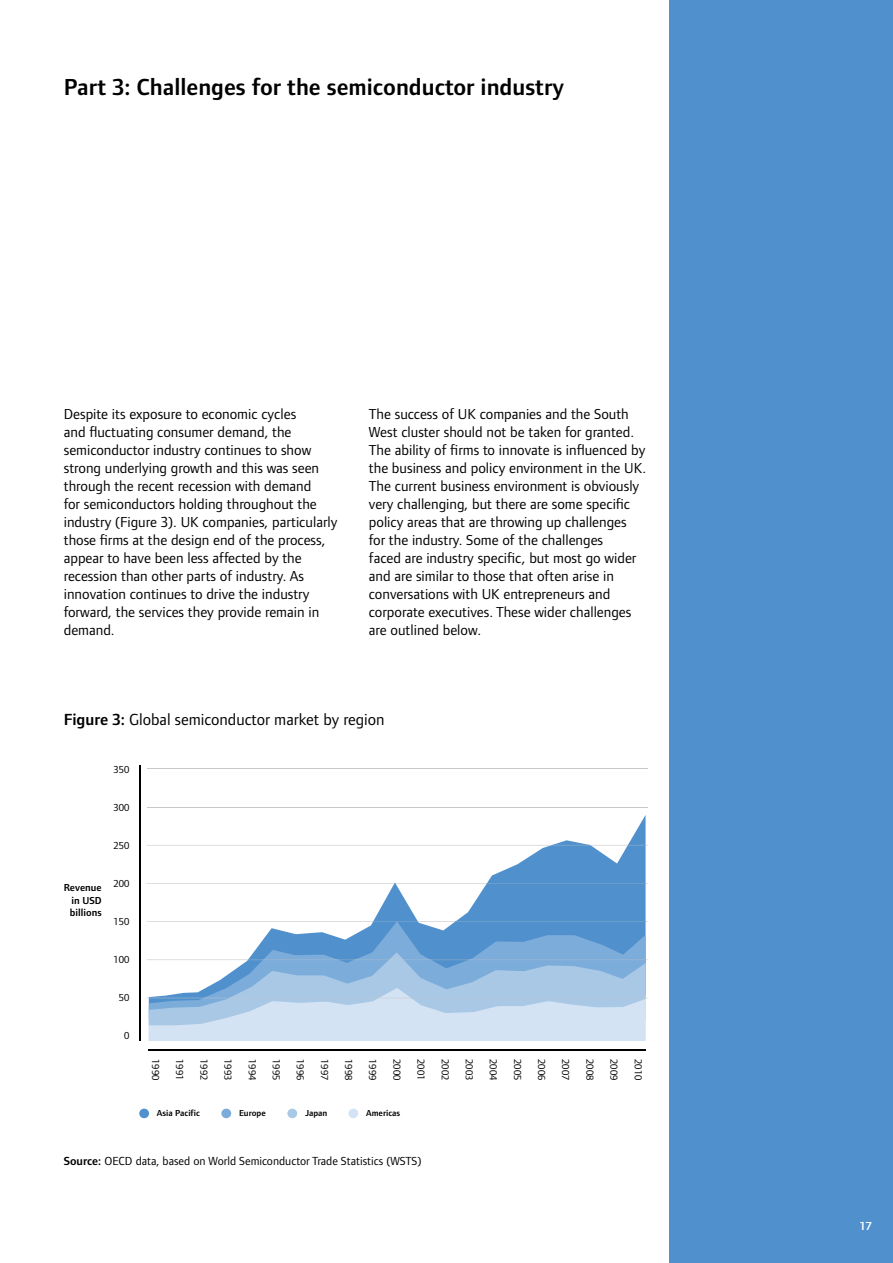
<style>
.page{position:relative;width:893px;height:1263px;background:#fff}
.page>*{position:absolute;margin:0;border:0;box-sizing:border-box;transform-origin:0 0}
.t1{font:600 24px "Foundry Form Sans";color:#000}
.t2{font:16.65px "Foundry Form Sans";color:#000}
.t3{font:15px/18px "Foundry Form Sans";color:#000}
.t4{font:12.15px "Foundry Form Sans";color:#000}
.t5{font:600 12px "Foundry Form Sans";color:#fff}
.t6{font:10.5px "Foundry Form Sans";color:#000}
.t7{font:600 10.5px/12.6px "Foundry Form Sans";color:#000;text-align:justify}
.t8{font:600 9px "Foundry Form Sans";color:#000}
.s1{font-weight:600}
</style>
<div class="page">
<div style="left:670px;top:0;width:223px;height:1263px;background:#5091cd"></div>
<svg style="left:373px;top:815px;width:273px;height:106px"></svg>
<svg style="left:254px;top:922px;width:392px;height:30px;background:#70a5d6"></svg>
<svg style="left:206px;top:952px;width:440px;height:36px;background:#8fb8df"></svg>
<hr style="left:147px;top:768px;width:501px;height:1px;background:#c7c8ca">
<hr style="left:147px;top:807px;width:501px;height:1px;background:#c7c8ca">
<svg style="left:147px;top:845px;width:501px;height:1px"></svg>
<hr style="left:395px;top:883px;width:92px;height:1px;background:#c6c8ca">
<hr style="left:147px;top:883px;width:248px;height:1px;background:#c6c8ca">
<hr style="left:487px;top:883px;width:159px;height:1px;background:#5091cd">
<svg style="left:147px;top:921px;width:501px;height:1px"></svg>
<hr style="left:147px;top:959px;width:101px;height:1px;background:#c6c8ca">
<svg style="left:248px;top:959px;width:400px;height:1px"></svg>
<svg style="left:147px;top:988px;width:501px;height:63px;background:#c6d9eb"></svg>
<hr style="left:139px;top:765px;width:2px;height:276px;background:#000">
<hr style="left:149px;top:1049px;width:497px;height:1px;background:#000">
<div style="left:221px;top:1108px;width:10px;height:10px;background:#7cacda;border-radius:50%"></div>
<div style="left:139px;top:1108px;width:10px;height:10px;background:#5091cd;border-radius:50%"></div>
<div style="left:287px;top:1108px;width:10px;height:10px;background:#a8c8e6;border-radius:50%"></div>
<div style="left:348px;top:1108px;width:10px;height:10px;background:#d3e3f3;border-radius:50%"></div>
<h1 class="t1" style="left:64px;top:74px;width:502px">Part 3: Challenges for the semiconductor industry</h1>
<p class="t3" style="left:64px;top:404px;width:275px">Despite its exposure to economic cycles<br>and fluctuating consumer demand, the semiconductor industry continues to show strong underlying growth and this was seen through the recent recession with demand<br>for semiconductors holding throughout the industry (Figure 3). UK companies, particularly those firms at the design end of the process, appear to have been less affected by the recession than other parts of industry. As innovation continues to drive the industry forward, the services they provide remain in demand.</p>
<p class="t3" style="left:369px;top:404px;width:279px">The success of UK companies and the South West cluster should not be taken for granted.<br>The ability of firms to innovate is influenced by the business and policy environment in the UK.<br>The current business environment is obviously very challenging, but there are some specific policy areas that are throwing up challenges for the industry. Some of the challenges<br>faced are industry specific, but most go wider and are similar to those that often arise in conversations with UK entrepreneurs and corporate executives. These wider challenges are outlined below.</p>
<p class="t2" style="left:64px;top:710px;width:322px"><span class="s1">Figure 3:</span> Global semiconductor market by region</p>
<p class="t7" style="left:70px;top:881px;width:33px;text-indent:-6px">Revenue in USD billions</p>
<p class="t6" style="left:114px;top:764px;width:17px">350</p>
<p class="t6" style="left:114px;top:802px;width:17px">300</p>
<p class="t6" style="left:114px;top:840px;width:17px">250</p>
<p class="t6" style="left:114px;top:878px;width:17px">200</p>
<p class="t6" style="left:114px;top:916px;width:17px">150</p>
<p class="t6" style="left:114px;top:954px;width:17px">100</p>
<p class="t6" style="left:119px;top:991px;width:12px">50</p>
<p class="t6" style="left:124px;top:1029px;width:7px">0</p>
<p class="t6" style="left:162px;top:1059px;width:22px;rotate:90deg">1990</p>
<p class="t6" style="left:186px;top:1059px;width:22px;rotate:90deg">1991</p>
<p class="t6" style="left:210px;top:1059px;width:22px;rotate:90deg">1992</p>
<p class="t6" style="left:234px;top:1059px;width:22px;rotate:90deg">1993</p>
<p class="t6" style="left:258px;top:1059px;width:22px;rotate:90deg">1994</p>
<p class="t6" style="left:282px;top:1059px;width:22px;rotate:90deg">1995</p>
<p class="t6" style="left:306px;top:1059px;width:22px;rotate:90deg">1996</p>
<p class="t6" style="left:330px;top:1059px;width:22px;rotate:90deg">1997</p>
<p class="t6" style="left:355px;top:1059px;width:22px;rotate:90deg">1998</p>
<p class="t6" style="left:379px;top:1059px;width:22px;rotate:90deg">1999</p>
<p class="t6" style="left:403px;top:1059px;width:22px;rotate:90deg">2000</p>
<p class="t6" style="left:427px;top:1059px;width:22px;rotate:90deg">2001</p>
<p class="t6" style="left:451px;top:1059px;width:22px;rotate:90deg">2002</p>
<p class="t6" style="left:475px;top:1059px;width:22px;rotate:90deg">2003</p>
<p class="t6" style="left:499px;top:1059px;width:22px;rotate:90deg">2004</p>
<p class="t6" style="left:523px;top:1059px;width:22px;rotate:90deg">2005</p>
<p class="t6" style="left:548px;top:1059px;width:22px;rotate:90deg">2006</p>
<p class="t6" style="left:572px;top:1059px;width:22px;rotate:90deg">2007</p>
<p class="t6" style="left:596px;top:1059px;width:22px;rotate:90deg">2008</p>
<p class="t6" style="left:620px;top:1059px;width:22px;rotate:90deg">2009</p>
<p class="t6" style="left:644px;top:1059px;width:22px;rotate:90deg">2010</p>
<p class="t8" style="left:157px;top:1108px;width:45px">Asia Pacific</p>
<p class="t8" style="left:239px;top:1108px;width:28px">Europe</p>
<p class="t8" style="left:305px;top:1108px;width:24px">Japan</p>
<p class="t8" style="left:366px;top:1108px;width:36px">Americas</p>
<p class="t4" style="left:64px;top:1154px;width:359px"><span class="s1">Source:</span> OECD data, based on World Semiconductor Trade Statistics (WSTS)</p>
<p class="t5" style="left:860px;top:1219px;width:13px">17</p>
</div>
